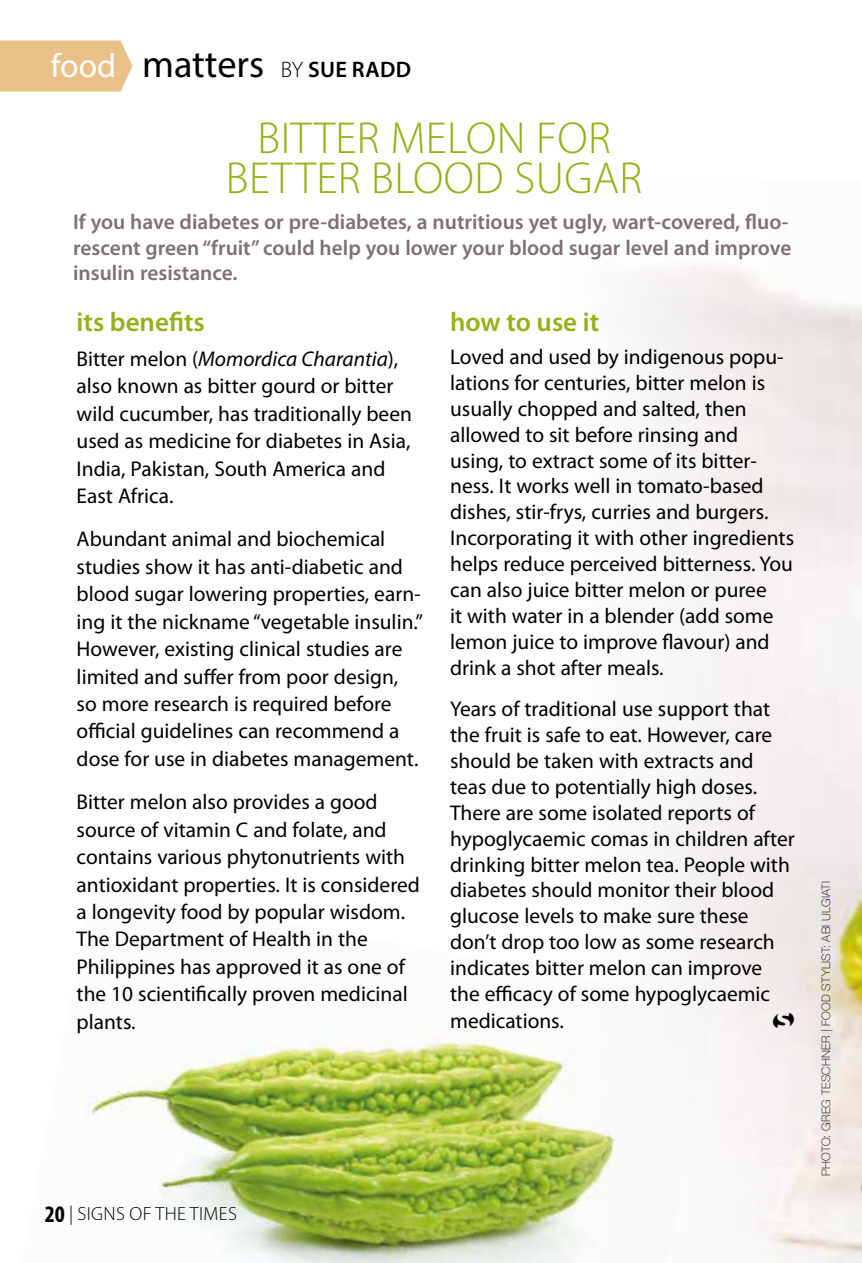
<style>
.page{position:relative;width:862px;height:1263px;background:#fff}
.page>*{position:absolute;margin:0;border:0;box-sizing:border-box;transform-origin:0 0}
.t1{font:300 45px/40.5px "Myriad Pro";letter-spacing:.01em;color:#92b216;text-align:center}
.t2{font:38.25px "Myriad Pro";color:#000}
.t3{font:600 27px "Myriad Pro";color:#92b216}
.t4{font:21.38px/25.9px "Myriad Pro";color:#000}
.t5{font:600 21.38px/25.9px "Myriad Pro";color:#7e7076}
.t6{font:20.25px "Myriad Sketch";color:#000}
.t7{font:300 19.12px "Myriad Pro";letter-spacing:.02em;color:#000}
.t8{font:100 11.7px "Helvetica Neue LT Std";letter-spacing:.02em;color:#000}
.s1{font-size:33.75px;color:#fff}
.s2{font-weight:300;font-size:22.5px}
.s3{font-weight:600;font-size:22.5px}
.s4{font-style:italic}
.s5{font-weight:700;font-stretch:condensed;font-size:23.62px}
</style>
<div class="page">
<img style="left:78px;top:1035px;width:481px;height:228px">
<img style="left:559px;top:266px;width:302px;height:997px">
<div style="left:0;top:41px;width:132px;height:51px;background:#e9c088"></div>
<h2 class="t2" style="left:51px;top:41px;width:362px"><span class="s1">food</span> matters <span class="s2">BY</span> <span class="s3">SUE RADD</span></h2>
<h1 class="t1" style="left:226px;top:118px;width:417px">BITTER MELON FOR<br>BETTER BLOOD SUGAR</h1>
<p class="t5" style="left:73px;top:209px;width:719px">If you have diabetes or pre-diabetes, a nutritious yet ugly, wart-covered, fluo&shy;rescent green “fruit” could help you lower your blood sugar level and improve insulin resistance.</p>
<p class="t3" style="left:77px;top:307px;width:130px">its benefits</p>
<p class="t4" style="left:77px;top:345px;width:336px;line-height:27.4px">Bitter melon (<span class="s4">Momordica Charantia</span>), also known as bitter gourd or bitter wild cucumber, has traditionally been used as medicine for diabetes in Asia, India, Pakistan, South America and East Africa.</p>
<p class="t4" style="left:77px;top:526px;width:348px;line-height:27.4px">Abundant animal and biochemical studies show it has anti-diabetic and blood sugar lowering properties, earn&shy;ing it the nickname “vegetable insulin.” However, existing clinical studies are limited and suffer from poor design, so more research is required before official guidelines can recommend a dose for use in diabetes management.</p>
<p class="t4" style="left:77px;top:789px;width:344px;line-height:27.4px">Bitter melon also provides a good source of vitamin C and folate, and contains various phytonutrients with antioxidant properties. It is considered a longevity food by popular wisdom.<br>The Department of Health in the Philippines has approved it as one of the 10 scientifically proven medicinal plants.</p>
<p class="t3" style="left:450px;top:307px;width:150px">how to use it</p>
<p class="t4" style="left:450px;top:344px;width:345px">Loved and used by indigenous popu&shy;lations for centuries, bitter melon is usually chopped and salted, then allowed to sit before rinsing and using, to extract some of its bitter&shy;ness. It works well in tomato-based dishes, stir-frys, curries and burgers.<br>Incorporating it with other ingredients helps reduce perceived bitterness. You can also juice bitter melon or puree<br>it with water in a blender (add some lemon juice to improve flavour) and drink a shot after meals.</p>
<p class="t4" style="left:450px;top:696px;width:346px">Years of traditional use support that the fruit is safe to eat. However, care should be taken with extracts and teas due to potentially high doses.<br>There are some isolated reports of hypoglycaemic comas in children after drinking bitter melon tea. People with diabetes should monitor their blood glucose levels to make sure these don’t drop too low as some research indicates bitter melon can improve the efficacy of some hypoglycaemic medications.</p>
<p class="t6" style="left:772px;top:1009px;width:23px">½</p>
<p class="t7" style="left:45px;top:1203px;width:194px"><span class="s5">20</span> | SIGNS OF THE TIMES</p>
<p class="t8" style="left:818px;top:1176px;width:296px;rotate:-90deg">PHOTO: GREG TESCHNER | FOOD STYLIST: ABI ULGIATI</p>
</div>
